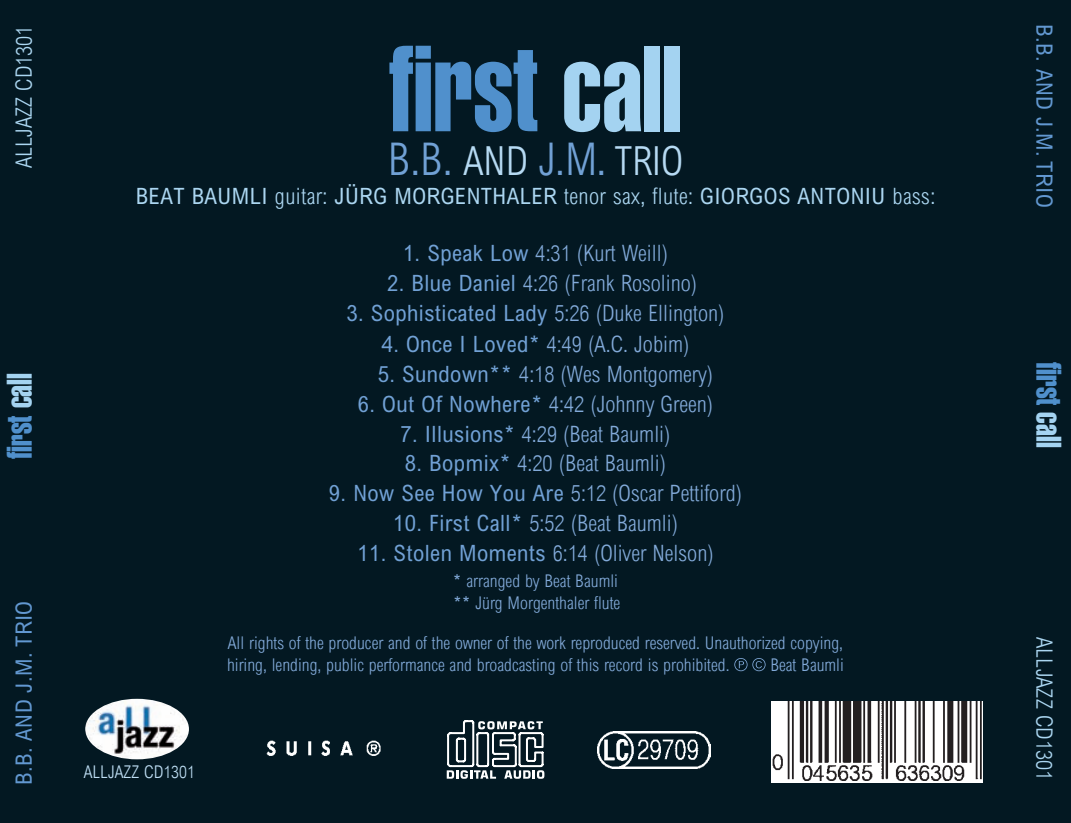
<style>
.page{position:relative;width:1071px;height:823px;background:#fff}
.page>*{position:absolute;margin:0;border:0;box-sizing:border-box;transform-origin:0 0}
.t1{font:120px "Helvetica LT Std Extra Comp";color:#5090cc}
.t2{font:300 condensed 45px "Arial";color:#71a1d5}
.t3{font:35px "Helvetica LT Std Extra Comp";color:#5090cc}
.t4{font:300 condensed 22.5px "Arial";color:#82aad9}
.t5{font:condensed 22.5px "Arial";letter-spacing:.02em;color:#abd6f1}
.t6{font:condensed 22.5px "Arial";letter-spacing:.02em;color:#71a1d5}
.t7{font:condensed 22.5px "Arial";letter-spacing:.02em;color:#6298d1}
.t8{font:300 condensed 22.5px "Arial";color:#abd6f1}
.t9{font:300 condensed 17.5px/22px "Arial";color:#82aad9}
.t10{font:300 condensed 17.5px "Arial";color:#bedef4}
.s1{color:#a4d3f1}
.s2{font-size:40px;color:#b6daf3}
.s3{font-weight:300}
.s4{font-weight:400;color:#71a1d5}
.s5{font-weight:300;color:#82aad9}
.s6{font-weight:400}
</style>
<div class="page">
<div style="left:0;top:0;width:1070px;height:822px;background:#031822"></div>
<img style="left:266px;top:740px;width:115px;height:16px">
<svg style="left:771px;top:701px;width:211px;height:81px"></svg>
<img style="left:772px;top:701px;width:210px;height:79px">
<img style="left:597px;top:731px;width:113px;height:36px">
<svg style="left:446px;top:720px;width:98px;height:58px"></svg>
<svg style="left:734px;top:658px;width:31px;height:12px"></svg>
<img style="left:85px;top:698px;width:104px;height:60px">
<p class="t8" style="left:11px;top:168px;width:144px;rotate:-90deg">ALLJAZZ CD1301</p>
<h3 class="t3" style="left:-2px;top:458px;width:87px;rotate:-90deg">first <span class="s1">call</span></h3>
<p class="t7" style="left:10px;top:784px;width:186px;rotate:-90deg">B.B. AND J.M. TRIO</p>
<h1 class="t1" style="left:388px;top:16px;width:295px">first <span class="s1">call</span></h1>
<h2 class="t2" style="left:388px;top:134px;width:297px">B.B. <span class="s2">AND</span> J.M. <span class="s2">TRIO</span></h2>
<p class="t5" style="left:136px;top:182px;width:800px">BEAT BAUMLI <span class="s3">guitar:</span> JÜRG MORGENTHALER <span class="s3">tenor sax, flute:</span> GIORGOS ANTONIU <span class="s3">bass:</span></p>
<p class="t4" style="left:403px;top:241px;width:266px"><span class="s4">1. Speak Low</span> 4:31 (Kurt Weill)</p>
<p class="t4" style="left:387px;top:271px;width:311px"><span class="s4">2. Blue Daniel</span> 4:26 (Frank Rosolino)</p>
<p class="t6" style="left:346px;top:299px;width:379px">3. Sophisticated Lady <span class="s5">5:26 (Duke Ellington)</span></p>
<p class="t4" style="left:381px;top:331px;width:309px"><span class="s4">4. Once I Loved*</span> 4:49 (A.C. Jobim)</p>
<p class="t4" style="left:377px;top:361px;width:337px"><span class="s4">5. Sundown**</span> 4:18 (Wes Montgomery)</p>
<p class="t4" style="left:358px;top:391px;width:356px"><span class="s4">6. Out Of Nowhere*</span> 4:42 (Johnny Green)</p>
<p class="t4" style="left:400px;top:421px;width:271px"><span class="s4">7. Illusions*</span> 4:29 (Beat Baumli)</p>
<p class="t4" style="left:405px;top:450px;width:263px"><span class="s4">8. Bopmix*</span> 4:20 (Beat Baumli)</p>
<p class="t4" style="left:329px;top:480px;width:414px"><span class="s4">9. Now See How You Are</span> 5:12 (Oscar Pettiford)</p>
<p class="t4" style="left:393px;top:510px;width:286px"><span class="s4">10. First Call*</span> 5:52 (Beat Baumli)</p>
<p class="t4" style="left:357px;top:540px;width:358px"><span class="s4">11. Stolen Moments</span> 6:14 (Oliver Nelson)</p>
<p class="t9" style="left:453px;top:569px;width:169px"><span class="s6">*</span> arranged by Beat Baumli <span class="s6">**</span> Jürg Morgenthaler flute</p>
<p class="t9" style="left:227px;top:632px;width:617px">All rights of the producer and of the owner of the work reproduced reserved. Unauthorized copying, hiring, lending, public performance and broadcasting of this record is prohibited.</p>
<p class="t9" style="left:770px;top:653px;width:75px">Beat Baumli</p>
<p class="t10" style="left:84px;top:761px;width:113px">ALLJAZZ CD1301</p>
<p class="t7" style="left:1057px;top:24px;width:185px;rotate:90deg">B.B. AND J.M. TRIO</p>
<h3 class="t3" style="left:1069px;top:361px;width:87px;rotate:90deg">first <span class="s1">call</span></h3>
<p class="t8" style="left:1056px;top:636px;width:144px;rotate:90deg">ALLJAZZ CD1301</p>
</div>
